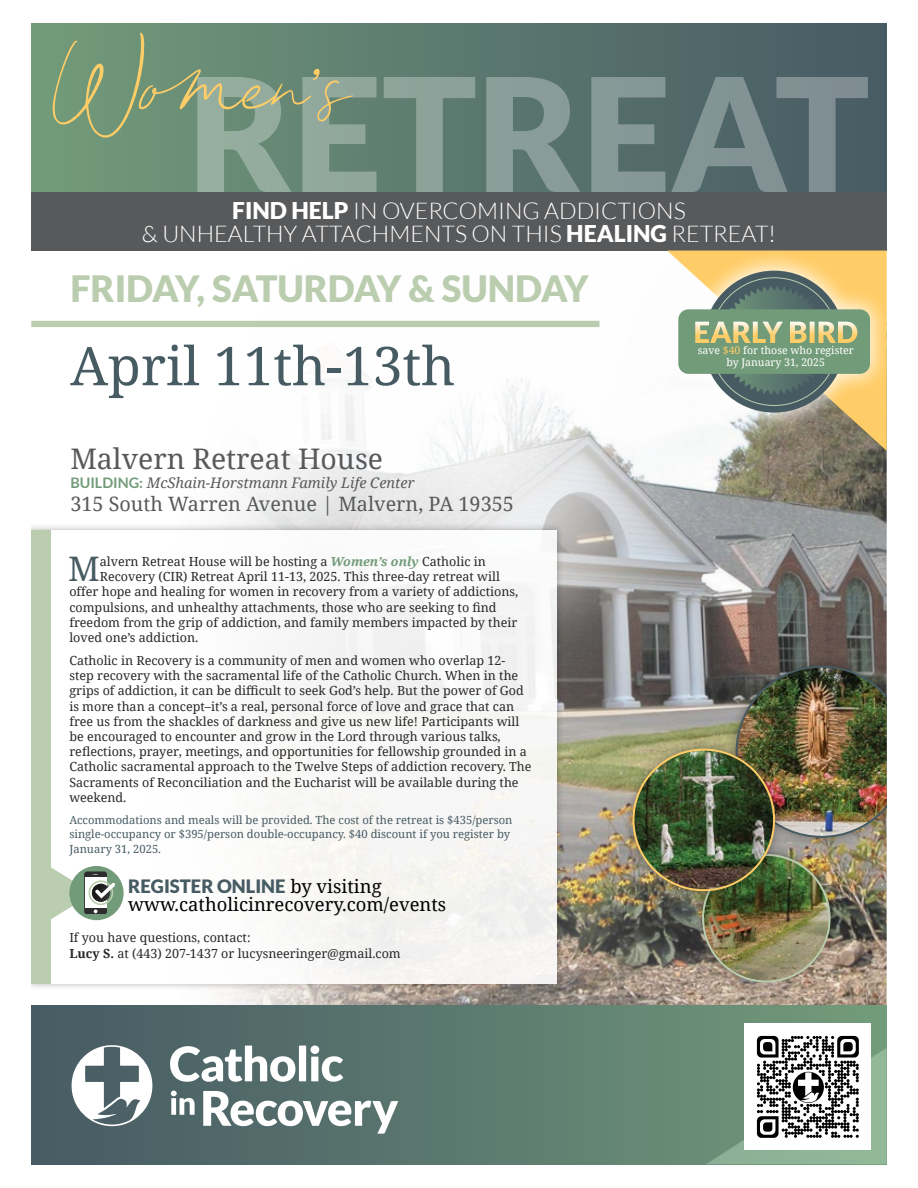
<style>
.page{position:relative;width:918px;height:1188px;background:#fff}
.page>*{position:absolute;margin:0;border:0;box-sizing:border-box;transform-origin:0 0}
.t1{font:53.4px "Noto Serif";color:#475b63}
.t2{font:900 36.3px "Lato";color:#bbcdaf}
.t3{font:33.75px "Noto Serif";color:#475b63}
.t4{font:900 29.25px "Lato";color:#fff}
.t5{font:28.35px "Noto Serif";color:#58595b}
.t6{font:300 23.1px/22.5px "Lato";color:#fff;text-align:center}
.t7{font:19.8px "Noto Serif";color:#58595b}
.t8{font:18.45px "Noto Serif";color:#000}
.t9{font:900 18.45px "Lato";color:#475b63}
.t10{font:italic 14.55px "Noto Serif";color:#58595b}
.t11{font:12.6px/15.3px "Noto Serif";color:#292829}
.t12{font:11.25px/13.8px "Noto Serif";color:#475b63}
.t13{font:10.5px/11.6px "Noto Serif";color:#fff;text-align:center}
.s1{font-weight:900}
.s2{font-family:"Lato";font-weight:700;font-style:normal;color:#729b79}
.s3{font-weight:700;font-style:italic;color:#729b79}
.s4{font-family:"Noto Serif";font-weight:400;color:#000}
.s5{font-weight:700}
.s6{color:#ffcd67}
</style>
<div class="page">
<img style="left:31px;top:250px;width:856px;height:756px">
<div style="left:31px;top:24px;width:856px;height:179px;background:linear-gradient(to right,#729b7a,#465a64)"></div>
<div style="left:31px;top:321px;width:568px;height:6px;background:#bbcdaf"></div>
<div style="left:31px;top:523px;width:533px;height:468px;background:#000;opacity:.25"></div>
<div style="left:31px;top:530px;width:526px;height:453px;background:#fff"></div>
<div style="left:31px;top:530px;width:20px;height:453px;background:#bbcdaf"></div>
<div style="left:69px;top:866px;width:55px;height:54px;background:#729b79;border-radius:50%"></div>
<svg style="left:51px;top:867px;width:64px;height:52px"></svg>
<div style="left:31px;top:192px;width:856px;height:58px;background:#58595b"></div>
<div style="left:31px;top:1006px;width:856px;height:158px;background:linear-gradient(to right,#465964,#729a7a)"></div>
<svg style="left:71px;top:1045px;width:327px;height:89px"></svg>
<svg style="left:667px;top:434px;width:220px;height:17px"></svg>
<div style="left:657px;top:249px;width:230px;height:185px;background:#fff;opacity:.88"></div>
<svg style="left:703px;top:271px;width:142px;height:142px;fill:#475b63"></svg>
<svg style="left:719px;top:285px;width:110px;height:110px"></svg>
<div style="left:678px;top:309px;width:192px;height:65px;background:#729b79;border-radius:10px"></div>
<div style="left:691px;top:843px;width:151px;height:150px;background:#000;opacity:.33"></div>
<img style="left:703px;top:855px;width:127px;height:127px;border-radius:63px">
<div style="left:725px;top:655px;width:162px;height:194px;background:#000;opacity:.33"></div>
<img style="left:736px;top:666px;width:151px;height:172px">
<div style="left:622px;top:738px;width:164px;height:164px;background:#000;opacity:.33"></div>
<img style="left:633px;top:750px;width:141px;height:140px;border-radius:70px">
<svg style="left:197px;top:77px;width:671px;height:115px"></svg>
<svg style="left:40px;top:33px;width:314px;height:105px"></svg>
<div style="left:745px;top:1024px;width:126px;height:126px;background:#fff"></div>
<svg style="left:706px;top:1036px;width:181px;height:128px"></svg>
<h3 class="t6" style="left:142px;top:200px;width:636px"><span class="s1">FIND HELP</span> IN OVERCOMING ADDICTIONS<br>&amp; UNHEALTHY ATTACHMENTS ON THIS <span class="s1">HEALING</span> RETREAT!</h3>
<h2 class="t2" style="left:70px;top:268px;width:520px">FRIDAY, SATURDAY &amp; SUNDAY</h2>
<h1 class="t1" style="left:70px;top:329px;width:386px">April 11th-13th</h1>
<h3 class="t5" style="left:70px;top:439px;width:314px">Malvern Retreat House</h3>
<p class="t10" style="left:70px;top:473px;width:346px"><span class="s2">BUILDING:</span> McShain-Horstmann Family Life Center</p>
<h3 class="t7" style="left:70px;top:491px;width:445px">315 South Warren Avenue | Malvern, PA 19355</h3>
<h3 class="t3" style="left:68px;top:546px;width:33px">M</h3>
<p class="t11" style="left:100px;top:553px;width:388px">alvern Retreat House will be hosting a <span class="s3">Women’s only</span> Catholic in</p>
<p class="t11" style="left:100px;top:569px;width:402px">Recovery (CIR) Retreat April 11-13, 2025. This three-day retreat will</p>
<p class="t11" style="left:69px;top:584px;width:450px">offer hope and healing for women in recovery from a variety of addictions,</p>
<p class="t11" style="left:69px;top:599px;width:429px">compulsions, and unhealthy attachments, those who are seeking to find</p>
<p class="t11" style="left:69px;top:614px;width:449px">freedom from the grip of addiction, and family members impacted by their</p>
<p class="t11" style="left:69px;top:629px;width:131px">loved one’s addiction.</p>
<p class="t11" style="left:69px;top:652px;width:464px">Catholic in Recovery is a community of men and women who overlap 12- step recovery with the sacramental life of the Catholic Church. When in the grips of addiction, it can be difficult to seek God’s help. But the power of God is more than a concept–it’s a real, personal force of love and grace that can free us from the shackles of darkness and give us new life! Participants will be encouraged to encounter and grow in the Lord through various talks, reflections, prayer, meetings, and opportunities for fellowship grounded in a Catholic sacramental approach to the Twelve Steps of addiction recovery. The Sacraments of Reconciliation and the Eucharist will be available during the weekend.</p>
<p class="t12" style="left:69px;top:813px;width:445px">Accommodations and meals will be provided. The cost of the retreat is $435/person single-occupancy or $395/person double-occupancy. $40 discount if you register by</p>
<p class="t12" style="left:69px;top:842px;width:93px">January 31, 2025.</p>
<h3 class="t9" style="left:128px;top:875px;width:255px">REGISTER ONLINE <span class="s4">by visiting</span></h3>
<h3 class="t8" style="left:128px;top:892px;width:320px">www.catholicinrecovery.com/events</h3>
<p class="t11" style="left:69px;top:929px;width:333px;line-height:15.9px">If you have questions, contact:<br><span class="s5">Lucy S.</span> at (443) 207-1437 or lucysneeringer@gmail.com</p>
<h3 class="t4" style="left:693px;top:315px;width:166px">EARLY BIRD</h3>
<p class="t13" style="left:698px;top:344px;width:157px">save <span class="s6">$40</span> for those who register by January 31, 2025</p>
</div>
